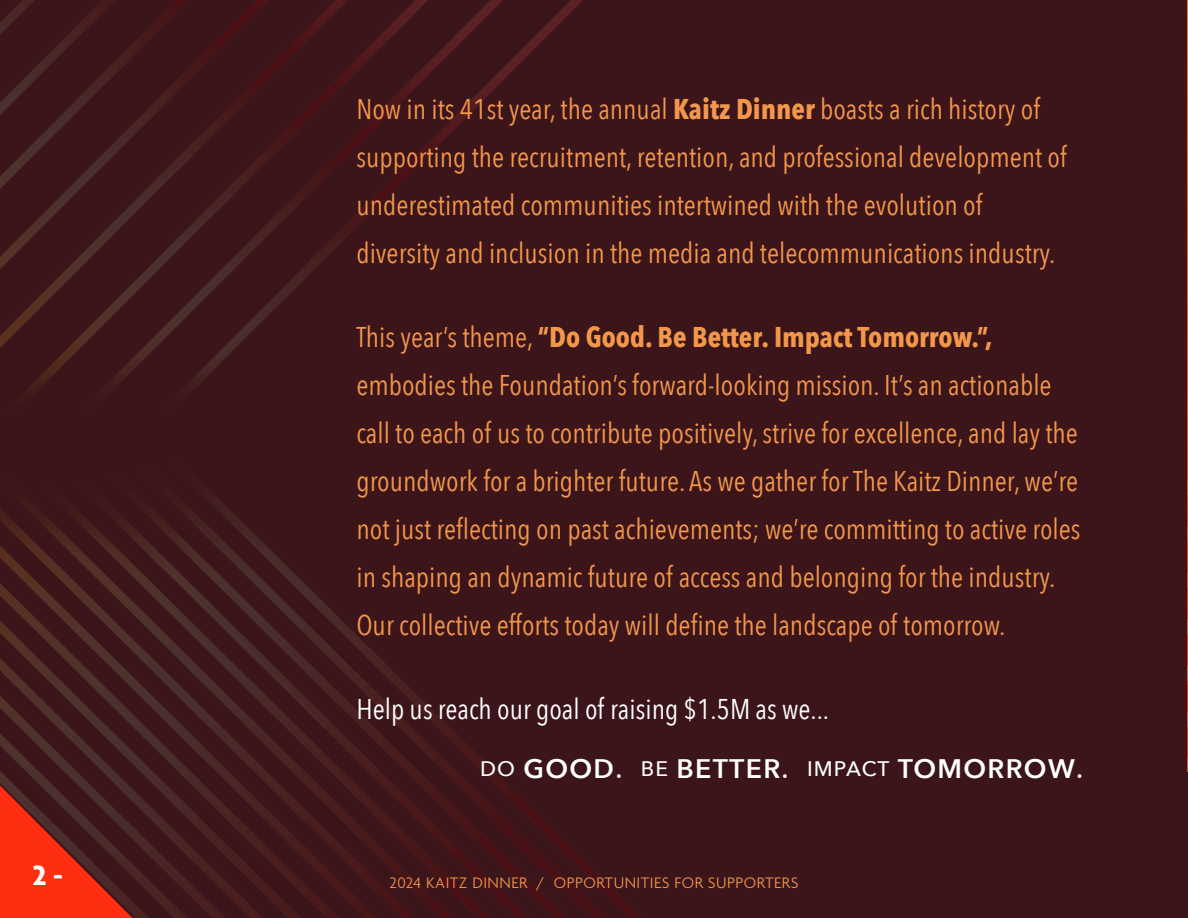
<style>
.page{position:relative;width:1188px;height:918px;background:#3b151a}
.page>*{position:absolute;margin:0;border:0;box-sizing:border-box;transform-origin:0 0}
.t1{font:700 30px "Agenda";color:#fff}
.t2{font:28.5px/48px "Avenir Next Condensed";color:#f2974b}
.t3{font:700 28.5px "Avenir Next Condensed";color:#f2974b}
.t4{font:28.5px "Avenir Next Condensed";color:#fff}
.t5{font:600 26.7px "Avenir Next";letter-spacing:.05em;color:#fff}
.t6{font:300 16.5px "Agenda";letter-spacing:.03em;color:#f2974b}
.s1{font-weight:700}
.s2{font-weight:400}
.s3{font-weight:500;font-size:21px}
.s4{font-weight:500;font-size:27px}
</style>
<div class="page">
<img style="left:0;top:569px;width:642px;height:349px">
<svg style="left:0;top:785px;width:133px;height:133px"></svg>
<img style="left:0;top:0;width:583px;height:569px">
<img style="left:1187px;top:0;width:1px;height:771px">
<p class="t1" style="left:32px;top:859px;width:32px">2 -</p>
<p class="t2" style="left:356px;top:84px;width:712px">Now in its 41st year, the annual <span class="s1">Kaitz Dinner</span> boasts a rich history of supporting the recruitment, retention, and professional development of underestimated communities intertwined with the evolution of</p>
<p class="t2" style="left:356px;top:228px;width:701px">diversity and inclusion in the media and telecommunications industry.</p>
<p class="t3" style="left:356px;top:320px;width:638px"><span class="s2">This year’s theme,</span> “Do Good. Be Better. Impact Tomorrow.”,</p>
<p class="t2" style="left:356px;top:360px;width:726px">embodies the Foundation’s forward-looking mission. It’s an actionable call to each of us to contribute positively, strive for excellence, and lay the groundwork for a brighter future. As we gather for The Kaitz Dinner, we’re not just reflecting on past achievements; we’re committing to active roles in shaping an dynamic future of access and belonging for the industry.<br>Our collective efforts today will define the landscape of tomorrow.</p>
<p class="t4" style="left:356px;top:685px;width:474px">Help us reach our goal of raising $1.5M as we...</p>
<p class="t5" style="left:480px;top:746px;width:604px"><span class="s3">DO</span> GOOD<span class="s4">.</span> <span class="s3">BE</span> BETTER<span class="s4">.</span> <span class="s3">IMPACT</span> TOMORROW<span class="s4">.</span></p>
<p class="t6" style="left:389px;top:874px;width:411px">2024 KAITZ DINNER / OPPORTUNITIES FOR SUPPORTERS</p>
</div>
